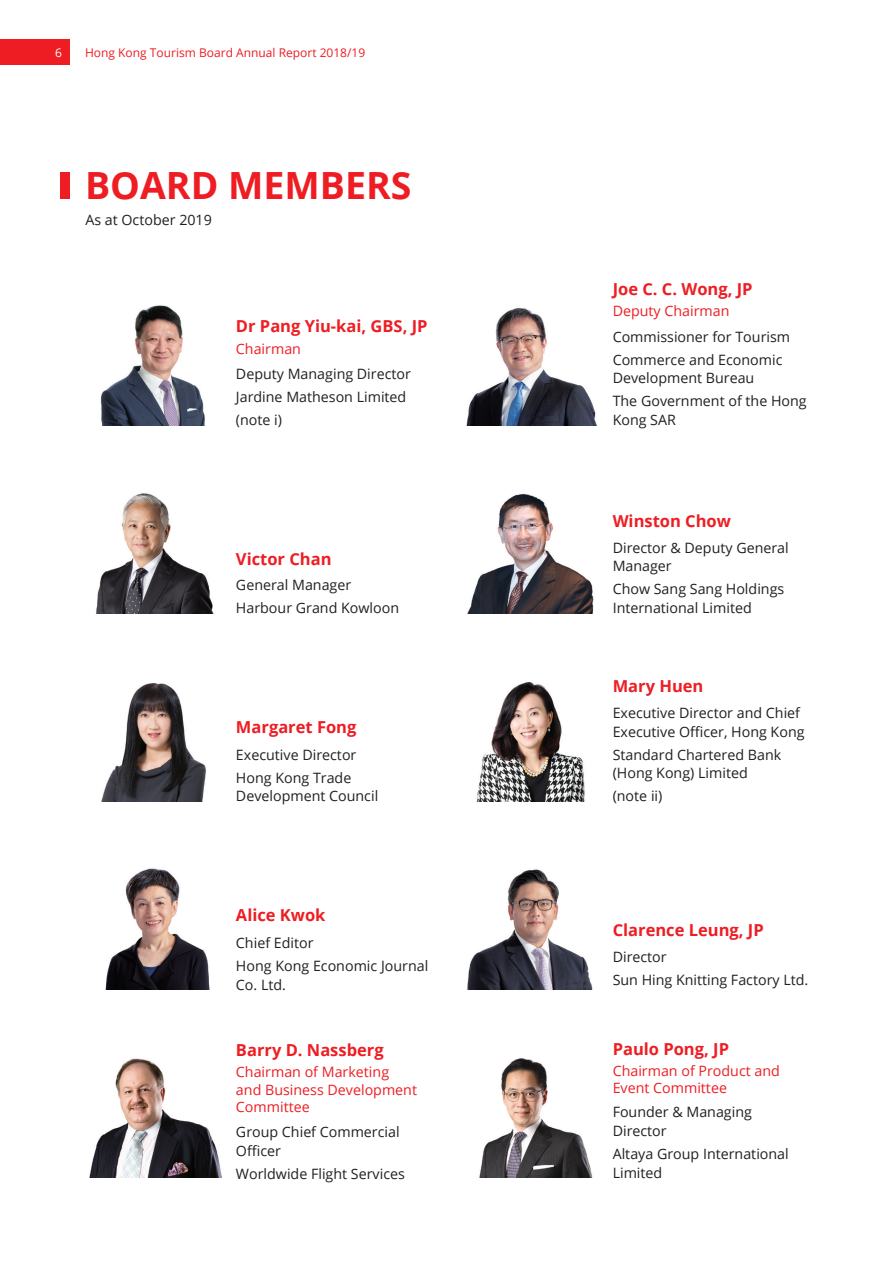
<style>
.page{position:relative;width:893px;height:1263px;background:#fff}
.page>*{position:absolute;margin:0;border:0;box-sizing:border-box;transform-origin:0 0}
.t1{font:700 37.5px "Open Sans";color:#ee1d23}
.t2{font:700 16.5px "Open Sans";color:#ee1d23}
.t3{font:14.25px/23px "Open Sans";color:#231f20}
.t4{font:14.25px/17.1px "Open Sans";color:#ee1d23}
.t5{font:12px "Open Sans";color:#ee1d23}
.t6{font:12px "Open Sans";color:#fff}
</style>
<div class="page">
<div style="left:0;top:39px;width:70px;height:26px;background:#ee1d23"></div>
<div style="left:60px;top:172px;width:10px;height:27px;background:#ee1d23"></div>
<img style="left:100px;top:305px;width:105px;height:120px">
<img style="left:466px;top:307px;width:131px;height:118px">
<img style="left:96px;top:493px;width:117px;height:120px">
<img style="left:467px;top:493px;width:127px;height:120px">
<img style="left:101px;top:683px;width:105px;height:118px">
<img style="left:477px;top:682px;width:108px;height:119px">
<img style="left:105px;top:868px;width:105px;height:122px">
<img style="left:467px;top:869px;width:126px;height:121px">
<img style="left:89px;top:1058px;width:132px;height:120px">
<img style="left:479px;top:1058px;width:114px;height:120px">
<p class="t6" style="left:55px;top:44px;width:8px">6</p>
<p class="t5" style="left:85px;top:44px;width:282px">Hong Kong Tourism Board Annual Report 2018/19</p>
<h1 class="t1" style="left:85px;top:159px;width:328px">BOARD MEMBERS</h1>
<p class="t3" style="left:85px;top:208px;width:128px">As at October 2019</p>
<p class="t2" style="left:236px;top:315px;width:193px">Dr Pang Yiu-kai, GBS, JP</p>
<p class="t4" style="left:236px;top:340px;width:67px">Chairman</p>
<p class="t3" style="left:236px;top:362px;width:176px">Deputy Managing Director<br>Jardine Matheson Limited (note i)</p>
<p class="t2" style="left:236px;top:547px;width:97px">Victor Chan</p>
<p class="t3" style="left:236px;top:573px;width:165px">General Manager<br>Harbour Grand Kowloon</p>
<p class="t2" style="left:236px;top:715px;width:122px">Margaret Fong</p>
<p class="t3" style="left:236px;top:742px;width:122px">Executive Director<br>Hong Kong Trade</p>
<p class="t3" style="left:236px;top:784px;width:144px">Development Council</p>
<p class="t2" style="left:236px;top:904px;width:91px">Alice Kwok</p>
<p class="t3" style="left:236px;top:931px;width:194px">Chief Editor<br>Hong Kong Economic Journal</p>
<p class="t3" style="left:236px;top:972px;width:52px">Co. Ltd.</p>
<p class="t2" style="left:236px;top:1038px;width:149px">Barry D. Nassberg</p>
<p class="t4" style="left:236px;top:1063px;width:183px">Chairman of Marketing and Business Development<br>Committee</p>
<p class="t3" style="left:236px;top:1122px;width:165px;line-height:18.8px">Group Chief Commercial<br>Officer</p>
<p class="t3" style="left:236px;top:1162px;width:170px">Worldwide Flight Services</p>
<p class="t2" style="left:613px;top:277px;width:141px">Joe C. C. Wong, JP</p>
<p class="t4" style="left:613px;top:302px;width:118px">Deputy Chairman</p>
<p class="t3" style="left:613px;top:324px;width:179px">Commissioner for Tourism<br>Commerce and Economic</p>
<p class="t3" style="left:613px;top:366px;width:196px">Development Bureau<br>The Government of the Hong</p>
<p class="t3" style="left:613px;top:408px;width:65px">Kong SAR</p>
<p class="t2" style="left:613px;top:509px;width:120px">Winston Chow</p>
<p class="t3" style="left:613px;top:538px;width:178px;line-height:18.8px">Director &amp; Deputy General<br>Manager</p>
<p class="t3" style="left:613px;top:579px;width:173px;line-height:18.8px">Chow Sang Sang Holdings<br>International Limited</p>
<p class="t2" style="left:613px;top:675px;width:92px">Mary Huen</p>
<p class="t3" style="left:613px;top:703px;width:193px;line-height:18.8px">Executive Director and Chief<br>Executive Officer, Hong Kong</p>
<p class="t3" style="left:613px;top:745px;width:170px;line-height:18.8px">Standard Chartered Bank (Hong Kong) Limited</p>
<p class="t3" style="left:613px;top:784px;width:51px">(note ii)</p>
<p class="t2" style="left:613px;top:918px;width:153px">Clarence Leung, JP</p>
<p class="t3" style="left:613px;top:945px;width:197px">Director<br>Sun Hing Knitting Factory Ltd.</p>
<p class="t2" style="left:613px;top:1037px;width:118px">Paulo Pong, JP</p>
<p class="t4" style="left:613px;top:1062px;width:169px">Chairman of Product and<br>Event Committee</p>
<p class="t3" style="left:613px;top:1102px;width:141px;line-height:18.8px">Founder &amp; Managing<br>Director</p>
<p class="t3" style="left:613px;top:1144px;width:178px;line-height:18.8px">Altaya Group International<br>Limited</p>
</div>
